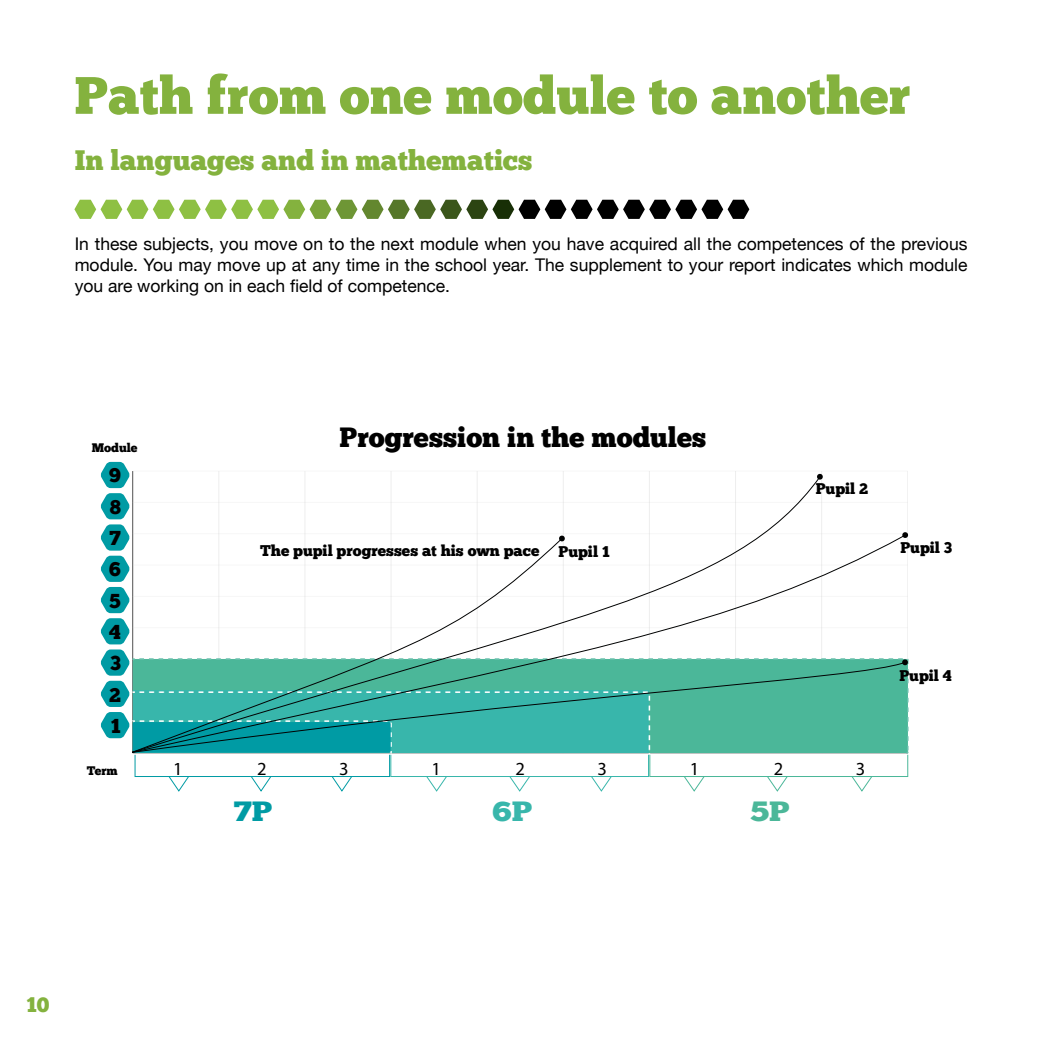
<style>
.page{position:relative;width:1042px;height:1042px;background:#fff}
.page>*{position:absolute;margin:0;border:0;box-sizing:border-box;transform-origin:0 0}
.t1{font:52.5px "Chunk Five Ex";color:#84b23e}
.t2{font:28px "Chunk Five Ex";color:#84b23e}
.t3{font:27.65px "Chunk Five Ex";color:#000}
.t4{font:27.65px "Chunk Five Ex";color:#009ba4;scale:1.15 1}
.t5{font:27.65px "Chunk Five Ex";color:#38b6ab;scale:1.19 1}
.t6{font:27.65px "Chunk Five Ex";color:#4bb799;scale:1.2 1}
.t7{font:21px "Chunk Five Ex";color:#84b23e}
.t8{font:19.95px "Chunk Five Ex";color:#000}
.t9{font:18.55px "Myriad Pro";color:#000}
.t10{font:17.5px/21px "Helvetica Neue";color:#000;text-align:justify}
.t11{font:15.4px "Chunk Five Ex";color:#000}
.t12{font:12.25px "Chunk Five Ex";color:#000}
</style>
<div class="page">
<hr style="left:907px;top:471px;width:1px;height:282px;background:#c6c6c6">
<hr style="left:735px;top:471px;width:1px;height:282px;background:#c6c6c6">
<hr style="left:821px;top:471px;width:1px;height:282px;background:#c6c6c6">
<hr style="left:133px;top:753px;width:775px;height:1px;background:#000">
<hr style="left:133px;top:627px;width:775px;height:1px;background:#c6c6c6">
<hr style="left:133px;top:596px;width:775px;height:1px;background:#c6c6c6">
<hr style="left:133px;top:565px;width:775px;height:1px;background:#c6c6c6">
<hr style="left:133px;top:533px;width:775px;height:1px;background:#c6c6c6">
<hr style="left:133px;top:502px;width:775px;height:1px;background:#c6c6c6">
<hr style="left:133px;top:471px;width:775px;height:1px;background:#c6c6c6">
<svg style="left:905px;top:750px;width:4px;height:4px"></svg>
<svg style="left:906px;top:659px;width:2px;height:6px"></svg>
<svg style="left:821px;top:534px;width:85px;height:219px"></svg>
<svg style="left:902px;top:532px;width:6px;height:6px"></svg>
<svg style="left:651px;top:475px;width:170px;height:278px"></svg>
<svg style="left:816px;top:473px;width:7px;height:7px"></svg>
<div style="left:135px;top:754px;width:255px;height:23px;border:1px solid #009ba4"></div>
<svg style="left:250px;top:776px;width:21px;height:15px"></svg>
<svg style="left:168px;top:776px;width:21px;height:15px"></svg>
<svg style="left:331px;top:776px;width:21px;height:15px"></svg>
<div style="left:391px;top:754px;width:258px;height:23px;border:1px solid #38b6ab"></div>
<svg style="left:509px;top:776px;width:21px;height:15px"></svg>
<svg style="left:426px;top:776px;width:21px;height:15px"></svg>
<svg style="left:591px;top:776px;width:21px;height:15px"></svg>
<div style="left:649px;top:754px;width:259px;height:23px;border:1px solid #4bb799"></div>
<svg style="left:767px;top:776px;width:21px;height:15px"></svg>
<svg style="left:683px;top:776px;width:21px;height:15px"></svg>
<svg style="left:851px;top:776px;width:21px;height:15px"></svg>
<svg style="left:101px;top:462px;width:550px;height:294px"></svg>
<svg style="left:74px;top:200px;width:675px;height:19px"></svg>
<h1 class="t1" style="left:74px;top:56px;width:837px">Path from one module to another</h1>
<h2 class="t2" style="left:75px;top:139px;width:459px">In languages and in mathematics</h2>
<p class="t10" style="left:75px;top:235px;width:894px">In these subjects, you move on to the next module when you have acquired all the competences of the previous module. You may move up at any time in the school year. The supplement to your report indicates which module you are working on in each field of competence.</p>
<p class="t12" style="left:92px;top:439px;width:47px">Module</p>
<p class="t8" style="left:109px;top:460px;width:13px">9</p>
<p class="t8" style="left:110px;top:492px;width:13px">8</p>
<p class="t8" style="left:110px;top:523px;width:13px">7</p>
<p class="t8" style="left:109px;top:554px;width:13px">6</p>
<p class="t8" style="left:109px;top:586px;width:13px">5</p>
<p class="t8" style="left:109px;top:617px;width:13px">4</p>
<p class="t8" style="left:110px;top:648px;width:12px">3</p>
<p class="t8" style="left:109px;top:680px;width:13px">2</p>
<p class="t8" style="left:111px;top:711px;width:11px">1</p>
<p class="t12" style="left:87px;top:762px;width:32px">Term</p>
<h3 class="t3" style="left:340px;top:417px;width:368px">Progression in the modules</h3>
<p class="t11" style="left:260px;top:539px;width:351px">The pupil progresses at his own pace Pupil 1</p>
<p class="t11" style="left:816px;top:477px;width:54px">Pupil 2</p>
<p class="t11" style="left:900px;top:536px;width:53px">Pupil 3</p>
<p class="t9" style="left:173px;top:757px;width:11px">1</p>
<p class="t9" style="left:257px;top:757px;width:11px">2</p>
<p class="t9" style="left:339px;top:757px;width:11px">3</p>
<p class="t9" style="left:431px;top:757px;width:11px">1</p>
<p class="t9" style="left:515px;top:757px;width:11px">2</p>
<p class="t9" style="left:597px;top:757px;width:11px">3</p>
<p class="t9" style="left:690px;top:757px;width:11px">1</p>
<p class="t9" style="left:774px;top:757px;width:11px">2</p>
<p class="t9" style="left:856px;top:757px;width:11px">3</p>
<h3 class="t4" style="left:234px;top:790px;width:35px">7P</h3>
<h3 class="t5" style="left:492px;top:790px;width:35px">6P</h3>
<h3 class="t6" style="left:750px;top:790px;width:35px">5P</h3>
<p class="t11" style="left:899px;top:664px;width:54px">Pupil 4</p>
<p class="t7" style="left:26px;top:988px;width:24px">10</p>
</div>
